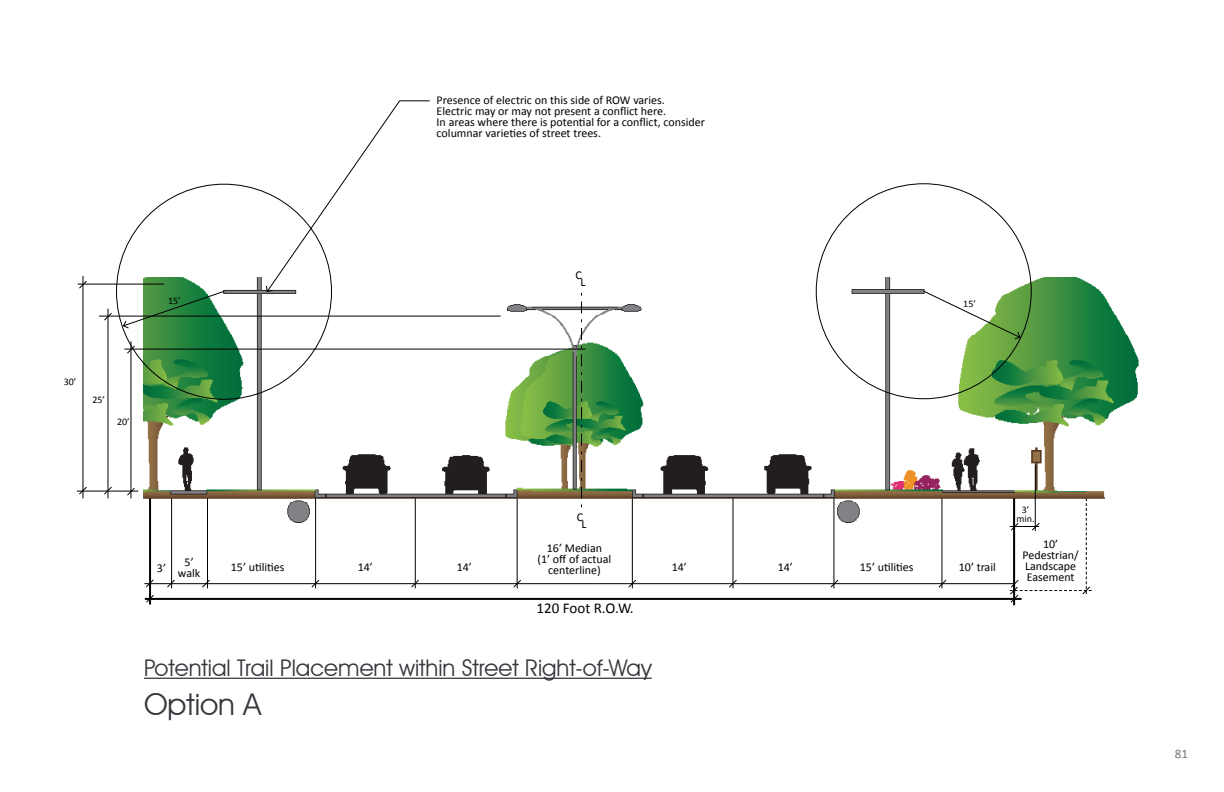
<style>
.page{position:relative;width:1224px;height:792px;background:#fff}
.page>*{position:absolute;margin:0;border:0;box-sizing:border-box;transform-origin:0 0}
.t1{font:30px "Avant Garde IT Cby BT";color:#35373c}
.t2{font:23px "Avant Garde IT Cby BT";color:#35373c}
.t3{font:15px "Calibri";color:#000}
.t4{font:13px "Calibri";color:#757779}
.t5{font:12px/11px "Calibri";color:#000;text-align:center}
.t6{font:10px/9px "Calibri";color:#000;text-align:center}
</style>
<div class="page">
<img style="left:144px;top:278px;width:995px;height:244px">
<hr style="left:149px;top:498px;width:2px;height:107px;background:#000">
<svg style="left:581px;top:289px;width:1px;height:218px"></svg>
<hr style="left:1035px;top:464px;width:1px;height:67px;background:#000">
<hr style="left:207px;top:498px;width:1px;height:90px;background:#000">
<hr style="left:171px;top:498px;width:1px;height:90px;background:#000">
<hr style="left:144px;top:583px;width:870px;height:1px;background:#000">
<hr style="left:78px;top:284px;width:86px;height:1px;background:#000">
<hr style="left:77px;top:491px;width:61px;height:1px;background:#000">
<hr style="left:99px;top:316px;width:401px;height:1px;background:#000">
<hr style="left:124px;top:349px;width:462px;height:1px;background:#000">
<hr style="left:82px;top:276px;width:1px;height:222px;background:#000">
<hr style="left:107px;top:309px;width:1px;height:189px;background:#000">
<hr style="left:130px;top:341px;width:1px;height:157px;background:#000">
<svg style="left:145px;top:594px;width:10px;height:10px"></svg>
<hr style="left:942px;top:498px;width:1px;height:90px;background:#000">
<svg style="left:938px;top:579px;width:9px;height:9px"></svg>
<hr style="left:834px;top:498px;width:1px;height:90px;background:#000">
<svg style="left:830px;top:579px;width:9px;height:9px"></svg>
<hr style="left:733px;top:498px;width:1px;height:90px;background:#000">
<svg style="left:728px;top:579px;width:10px;height:9px"></svg>
<hr style="left:632px;top:498px;width:1px;height:90px;background:#000">
<svg style="left:628px;top:579px;width:9px;height:9px"></svg>
<hr style="left:517px;top:498px;width:1px;height:90px;background:#000">
<svg style="left:513px;top:579px;width:9px;height:9px"></svg>
<hr style="left:415px;top:498px;width:1px;height:90px;background:#000">
<svg style="left:410px;top:579px;width:10px;height:9px"></svg>
<hr style="left:315px;top:498px;width:1px;height:90px;background:#000">
<svg style="left:311px;top:579px;width:9px;height:9px"></svg>
<svg style="left:201px;top:579px;width:10px;height:9px"></svg>
<svg style="left:166px;top:579px;width:10px;height:9px"></svg>
<svg style="left:145px;top:579px;width:9px;height:9px"></svg>
<svg style="left:126px;top:487px;width:10px;height:9px"></svg>
<svg style="left:126px;top:345px;width:10px;height:9px"></svg>
<svg style="left:103px;top:312px;width:10px;height:9px"></svg>
<svg style="left:103px;top:486px;width:10px;height:9px"></svg>
<svg style="left:78px;top:486px;width:10px;height:9px"></svg>
<svg style="left:78px;top:280px;width:10px;height:9px"></svg>
<hr style="left:145px;top:598px;width:877px;height:2px;background:#000">
<hr style="left:1013px;top:498px;width:2px;height:107px;background:#000">
<svg style="left:1009px;top:498px;width:83px;height:106px"></svg>
<svg style="left:922px;top:290px;width:99px;height:50px"></svg>
<svg style="left:122px;top:290px;width:104px;height:39px"></svg>
<svg style="left:265px;top:100px;width:166px;height:193px"></svg>
<hr style="left:144px;top:678px;width:508px;height:1px;background:#35373c">
<p class="t5" style="left:437px;top:94px;width:270px;text-align:left">Presence of electric on this side of ROW varies.<br>Electric may or may not present a conflict here.<br>In areas where there is potential for a conflict, consider columnar varieties of street trees.</p>
<p class="t6" style="left:64px;top:377px;width:14px">30’</p>
<p class="t6" style="left:92px;top:395px;width:14px">25’</p>
<p class="t6" style="left:117px;top:417px;width:14px">20’</p>
<p class="t6" style="left:168px;top:296px;width:14px">15’</p>
<p class="t5" style="left:576px;top:269px;width:8px">C</p>
<p class="t5" style="left:580px;top:276px;width:7px">L</p>
<p class="t6" style="left:963px;top:299px;width:14px">15’</p>
<p class="t5" style="left:577px;top:511px;width:8px">C</p>
<p class="t5" style="left:582px;top:518px;width:7px">L</p>
<p class="t5" style="left:538px;top:542px;width:75px">16’ Median<br>(1’ off of actual</p>
<p class="t5" style="left:178px;top:556px;width:24px">5’ walk</p>
<p class="t5" style="left:457px;top:561px;width:17px">14’</p>
<p class="t5" style="left:860px;top:561px;width:55px">15’ utilities</p>
<p class="t5" style="left:959px;top:561px;width:39px">10’ trail</p>
<p class="t5" style="left:231px;top:561px;width:55px">15’ utilities</p>
<p class="t5" style="left:358px;top:561px;width:17px">14’</p>
<p class="t5" style="left:548px;top:564px;width:54px">centerline)</p>
<p class="t5" style="left:672px;top:561px;width:17px">14’</p>
<p class="t5" style="left:157px;top:562px;width:11px">3’</p>
<p class="t5" style="left:778px;top:561px;width:17px">14’</p>
<p class="t3" style="left:537px;top:599px;width:99px">120 Foot R.O.W.</p>
<p class="t2" style="left:144px;top:654px;width:509px">Potential Trail Placement within Street Right-of-Way</p>
<p class="t1" style="left:144px;top:686px;width:119px">Option A</p>
<p class="t6" style="left:1016px;top:505px;width:20px">3’ min.</p>
<p class="t5" style="left:1022px;top:538px;width:58px">10’<br>Pedestrian/<br>Landscape<br>Easement</p>
<p class="t4" style="left:1175px;top:745px;width:15px">81</p>
</div>
